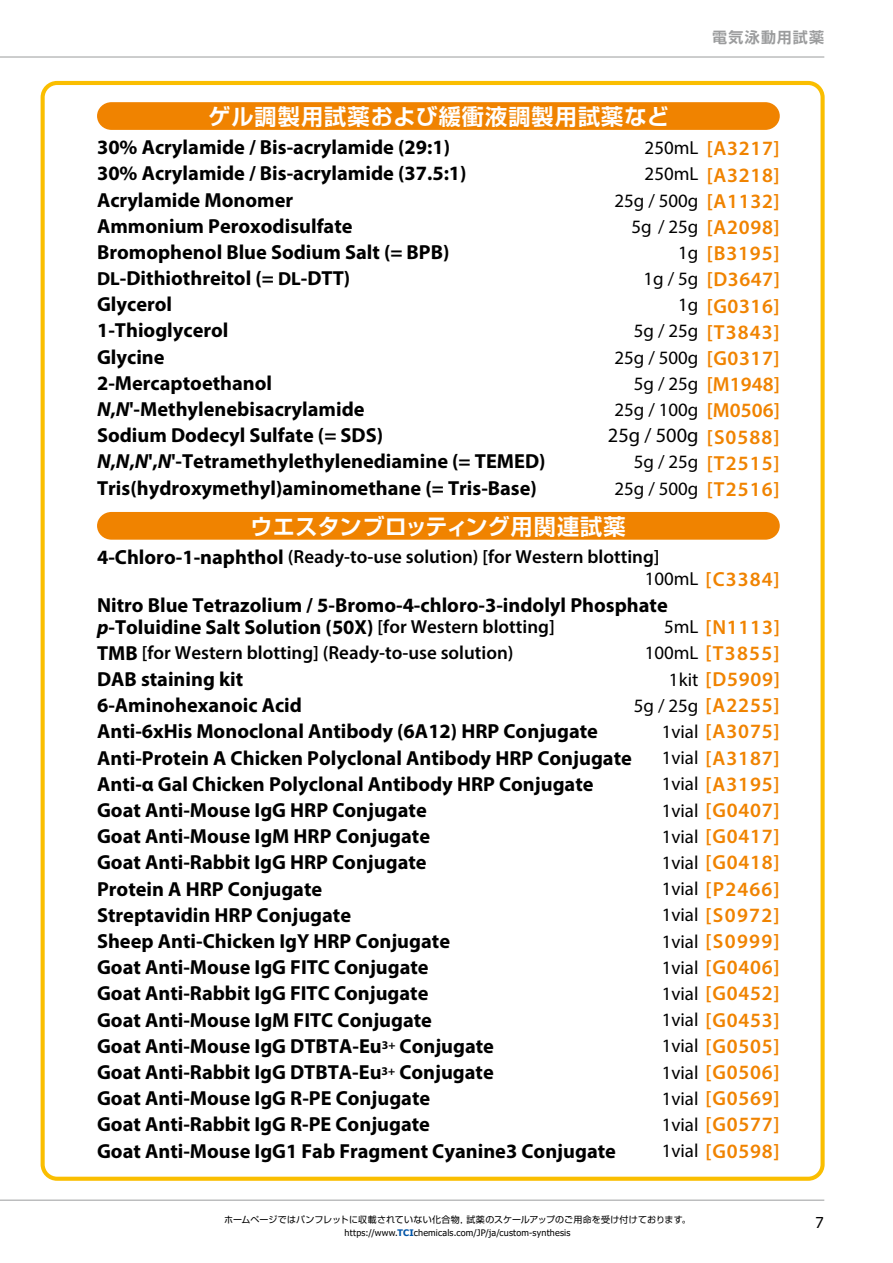
<style>
.page{position:relative;width:893px;height:1263px;background:#fff}
.page>*{position:absolute;margin:0;border:0;box-sizing:border-box;transform-origin:0 0}
.t1{font:700 22.05px "Shin Go Pro De";letter-spacing:.05em;color:#fff}
.t2{font:700 22.05px "Shin Go Pro De";letter-spacing:.015em;color:#fff}
.t3{font:700 20.4px/26.2px "Myriad Pro";color:#000}
.t4{font:600 20.4px/26.2px "Myriad Pro";letter-spacing:.04em;color:#f08300;text-align:right}
.t5{font:20.4px "Myriad Pro";color:#000}
.t6{font:600 18.9px "Myriad Pro";color:#000}
.t7{font:18.9px "Myriad Pro";color:#000}
.t8{font:700 15px "Shin Go Pro De";letter-spacing:.085em;color:#9b9c9d}
.t9{font:15px "Tahoma";color:#000}
.t10{font:9px "Shin Go Pro";letter-spacing:.015em;color:#000}
.t11{font:9px "Tahoma";letter-spacing:.02em;color:#000}
.s1{font-weight:400;font-size:18.9px;color:#000}
.s2{font-weight:600;font-size:20.4px;color:#f08300}
.s3{font-size:18.9px}
.s4{font-style:italic}
.s5{font-weight:600;color:#f08300}
.s6{font-weight:700;font-size:20.4px}
.s7{font-weight:600;font-size:18.9px}
.s8{font-weight:700;color:#0054a7}
</style>
<div class="page">
<hr style="left:0;top:1200px;width:824px;height:1px;background:#9b9c9d">
<hr style="left:0;top:57px;width:824px;height:1px;background:#9b9c9d">
<div style="left:41px;top:81px;width:784px;height:1100px;border:4px solid #fabe00;border-radius:14px"></div>
<div style="left:97px;top:512px;width:683px;height:28px;background:#f08300"></div>
<svg style="left:97px;top:102px;width:683px;height:28px;background:#f08504"></svg>
<p class="t1" style="left:208px;top:99px;width:462px">ゲル調製用試薬および緩衝液調製用試薬など</p>
<p class="t8" style="left:712px;top:25px;width:114px">電気泳動用試薬</p>
<p class="t3" style="left:97px;top:133px;width:355px">30% Acrylamide / Bis-acrylamide (29:1)</p>
<p class="t4" style="left:645px;top:135px;width:137px"><span class="s1">250mL</span> [A3217]</p>
<p class="t3" style="left:97px;top:160px;width:371px">30% Acrylamide / Bis-acrylamide (37.5:1)</p>
<p class="t4" style="left:645px;top:161px;width:137px"><span class="s1">250mL</span> [A3218]</p>
<p class="t3" style="left:97px;top:186px;width:198px">Acrylamide Monomer</p>
<p class="t7" style="left:614px;top:189px;width:167px">25g / 500g <span class="s2">[A1132]</span></p>
<p class="t3" style="left:97px;top:212px;width:257px">Ammonium Peroxodisulfate</p>
<p class="t4" style="left:631px;top:213px;width:150px"><span class="s1">5g / 25g</span> [A2098]</p>
<p class="t3" style="left:97px;top:238px;width:354px">Bromophenol Blue Sodium Salt (= BPB)</p>
<p class="t4" style="left:678px;top:240px;width:103px"><span class="s1">1g</span> [B3195]</p>
<p class="t3" style="left:97px;top:264px;width:255px"><span class="s3">DL</span>-Dithiothreitol (= <span class="s3">DL</span>-DTT)</p>
<p class="t4" style="left:643px;top:266px;width:138px"><span class="s1">1g / 5g</span> [D3647]</p>
<p class="t3" style="left:97px;top:291px;width:77px">Glycerol</p>
<p class="t4" style="left:678px;top:292px;width:103px"><span class="s1">1g</span> [G0316]</p>
<p class="t3" style="left:97px;top:317px;width:133px">1-Thioglycerol</p>
<p class="t4" style="left:634px;top:318px;width:147px"><span class="s1">5g / 25g</span> [T3843]</p>
<p class="t3" style="left:97px;top:343px;width:69px">Glycine</p>
<p class="t7" style="left:614px;top:346px;width:167px">25g / 500g <span class="s2">[G0317]</span></p>
<p class="t3" style="left:97px;top:369px;width:177px">2-Mercaptoethanol</p>
<p class="t4" style="left:634px;top:371px;width:148px"><span class="s1">5g / 25g</span> [M1948]</p>
<p class="t3" style="left:97px;top:395px;width:269px"><span class="s4">N</span>,<span class="s4">N</span>'-Methylenebisacrylamide</p>
<p class="t7" style="left:614px;top:398px;width:167px">25g / 100g <span class="s2">[M0506]</span></p>
<p class="t3" style="left:97px;top:421px;width:288px">Sodium Dodecyl Sulfate (= SDS)</p>
<p class="t5" style="left:608px;top:423px;width:173px">25g / 500g <span class="s5">[S0588]</span></p>
<p class="t3" style="left:97px;top:448px;width:450px"><span class="s4">N</span>,<span class="s4">N</span>,<span class="s4">N</span>',<span class="s4">N</span>'-Tetramethylethylenediamine (= TEMED)</p>
<p class="t4" style="left:634px;top:449px;width:147px"><span class="s1">5g / 25g</span> [T2515]</p>
<p class="t3" style="left:97px;top:474px;width:441px">Tris(hydroxymethyl)aminomethane (= Tris-Base)</p>
<p class="t7" style="left:614px;top:477px;width:167px">25g / 500g <span class="s2">[T2516]</span></p>
<p class="t2" style="left:251px;top:508px;width:377px">ウエスタンブロッティング用関連試薬</p>
<p class="t6" style="left:97px;top:545px;width:564px"><span class="s6">4-Chloro-1-naphthol</span> (Ready-to-use solution) [for Western blotting]</p>
<p class="t3" style="left:97px;top:593px;width:572px;line-height:21.8px">Nitro Blue Tetrazolium / 5-Bromo-4-chloro-3-indolyl Phosphate <span class="s4">p</span>-Toluidine Salt Solution (50X) <span class="s7">[for Western blotting]</span></p>
<p class="t6" style="left:97px;top:641px;width:418px"><span class="s6">TMB</span> [for Western blotting] (Ready-to-use solution)</p>
<p class="t3" style="left:97px;top:665px;width:536px">DAB staining kit<br>6-Aminohexanoic Acid<br>Anti-6xHis Monoclonal Antibody (6A12) HRP Conjugate Anti-Protein A Chicken Polyclonal Antibody HRP Conjugate Anti-α Gal Chicken Polyclonal Antibody HRP Conjugate Goat Anti-Mouse IgG HRP Conjugate<br>Goat Anti-Mouse IgM HRP Conjugate<br>Goat Anti-Rabbit IgG HRP Conjugate<br>Protein A HRP Conjugate<br>Streptavidin HRP Conjugate<br>Sheep Anti-Chicken IgY HRP Conjugate<br>Goat Anti-Mouse IgG FITC Conjugate<br>Goat Anti-Rabbit IgG FITC Conjugate<br>Goat Anti-Mouse IgM FITC Conjugate<br>Goat Anti-Mouse IgG DTBTA-Eu<sup>3+</sup> Conjugate<br>Goat Anti-Rabbit IgG DTBTA-Eu<sup>3+</sup> Conjugate<br>Goat Anti-Mouse IgG R-PE Conjugate<br>Goat Anti-Rabbit IgG R-PE Conjugate<br>Goat Anti-Mouse IgG1 Fab Fragment Cyanine3 Conjugate</p>
<p class="t4" style="left:645px;top:565px;width:137px"><span class="s1">100mL</span> [C3384]</p>
<p class="t4" style="left:634px;top:613px;width:148px"><span class="s1">5mL</span> [N1113]<br><span class="s1">100mL</span> [T3855]<br><span class="s1">1kit</span> [D5909]<br><span class="s1">5g / 25g</span> [A2255]<br><span class="s1">1vial</span> [A3075]<br><span class="s1">1vial</span> [A3187]<br><span class="s1">1vial</span> [A3195]<br><span class="s1">1vial</span> [G0407]<br><span class="s1">1vial</span> [G0417]<br><span class="s1">1vial</span> [G0418]<br><span class="s1">1vial</span> [P2466]<br><span class="s1">1vial</span> [S0972]<br><span class="s1">1vial</span> [S0999]<br><span class="s1">1vial</span> [G0406]<br><span class="s1">1vial</span> [G0452]<br><span class="s1">1vial</span> [G0453]<br><span class="s1">1vial</span> [G0505]<br><span class="s1">1vial</span> [G0506]<br><span class="s1">1vial</span> [G0569]<br><span class="s1">1vial</span> [G0577]<br><span class="s1">1vial</span> [G0598]</p>
<p class="t10" style="left:224px;top:1212px;width:468px">ホームページではパンフレットに収載されていない化合物，試薬のスケールアップのご用命を受け付けております。</p>
<p class="t11" style="left:345px;top:1227px;width:227px">https://www.<span class="s8">TCI</span>chemicals.com/JP/ja/custom-synthesis</p>
<p class="t9" style="left:815px;top:1212px;width:10px">7</p>
</div>
